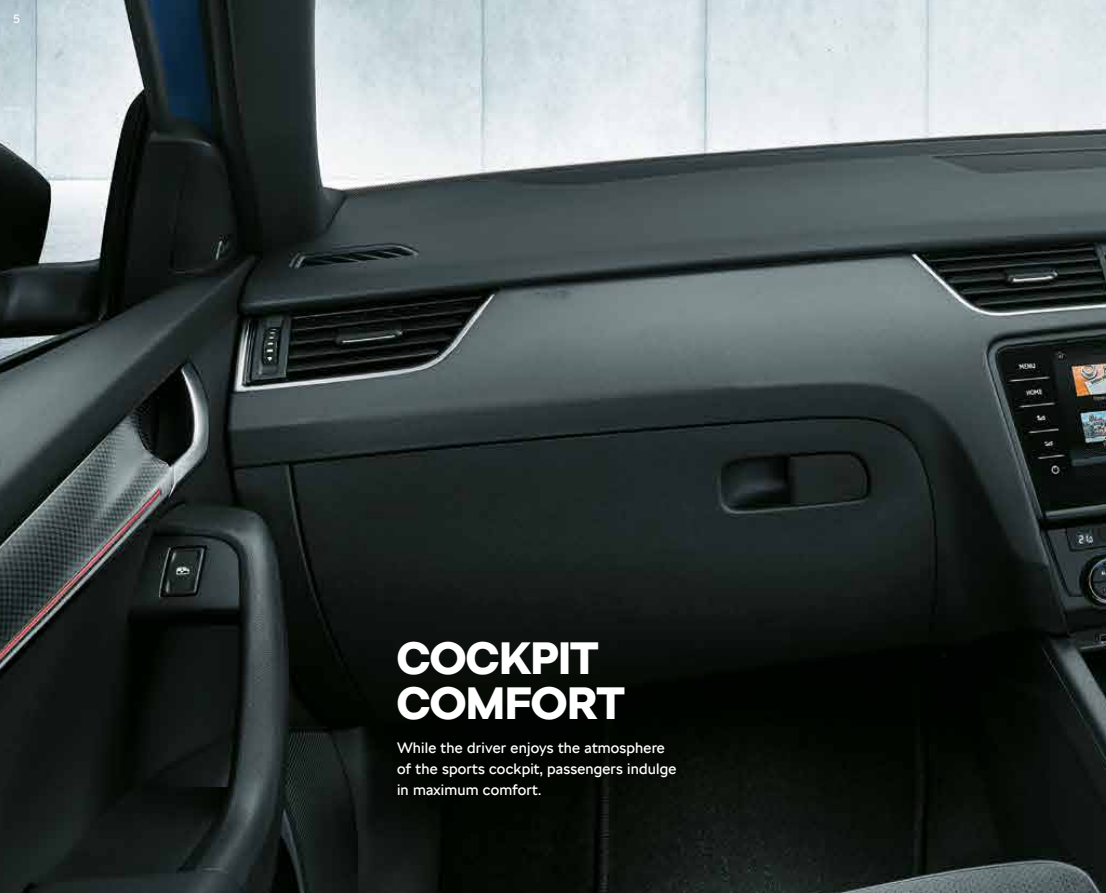
<style>
.page{position:relative;width:1106px;height:893px;background:#fff}
.page>*{position:absolute;margin:0;border:0;box-sizing:border-box;transform-origin:0 0}
.t1{font:900 45px/45px "SKODA Next";letter-spacing:-.01em;color:#fff}
.t2{font:15px/21px "SKODA Next";letter-spacing:.01em;color:#fff}
.t3{font:12px "SKODA Next";color:#fff}
</style>
<div class="page">
<img style="left:0;top:0;width:1106px;height:893px">
<p class="t3" style="left:13px;top:12px;width:8px">5</p>
<h1 class="t1" style="left:397px;top:636px;width:229px">COCKPIT<br>COMFORT</h1>
<p class="t2" style="left:397px;top:737px;width:281px">While the driver enjoys the atmosphere of the sports cockpit, passengers indulge in maximum comfort.</p>
</div>
